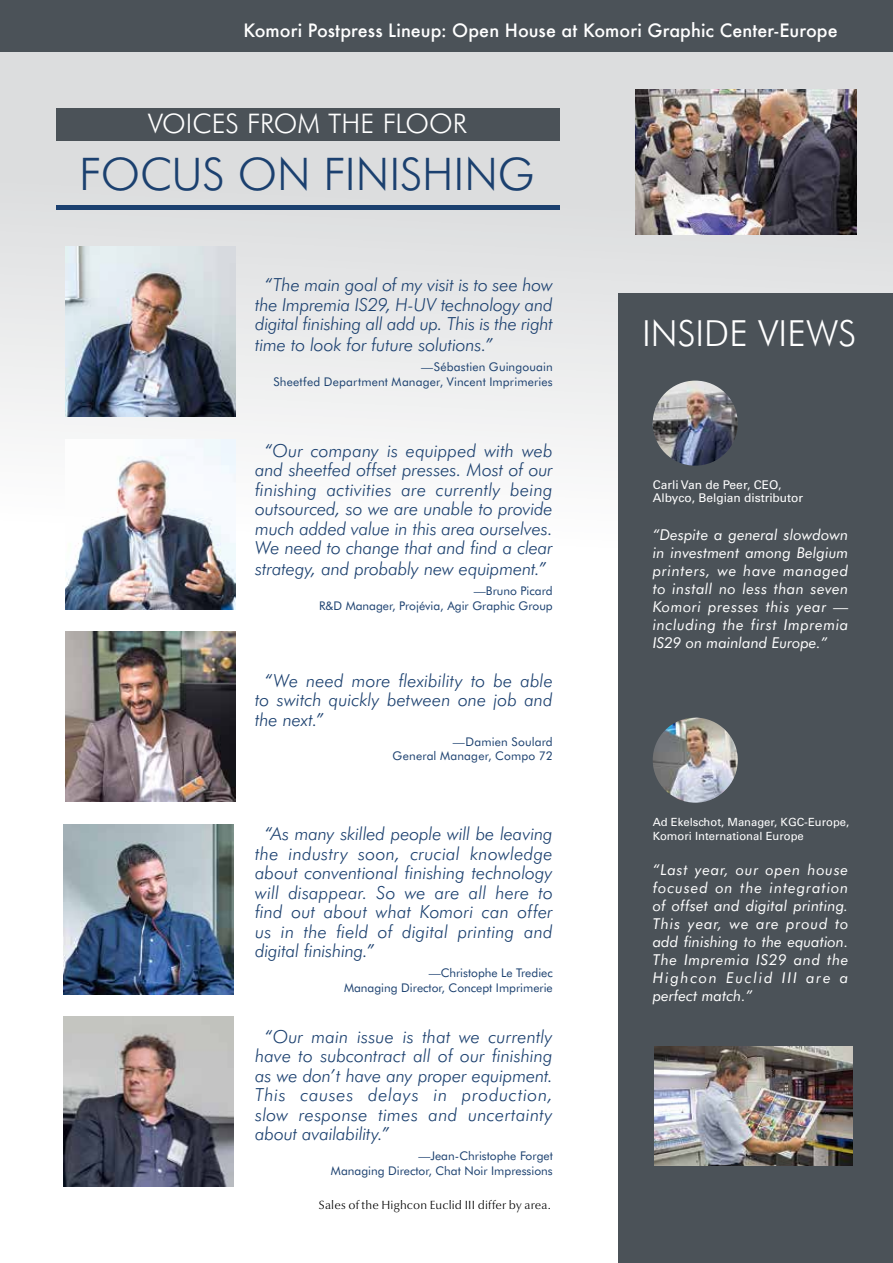
<style>
.page{position:relative;width:893px;height:1263px;background:#fff}
.page>*{position:absolute;margin:0;border:0;box-sizing:border-box;transform-origin:0 0}
.t1{font:300 45px "Futura BT";color:#1b406f}
.t2{font:300 36px "Futura BT";color:#fff}
.t3{font:300 27px "Futura BT";letter-spacing:-.005em;color:#fff}
.t4{font:italic 300 18px/19.5px "Futura BT";letter-spacing:-.005em;color:#1b406f;text-align:justify}
.t5{font:500 18px "Futura";letter-spacing:.005em;color:#fff}
.t6{font:italic 15px/18px "Futura BT";letter-spacing:.035em;color:#fff;text-align:justify}
.t7{font:12px/14.9px "Futura BT";color:#1b406f;text-align:right}
.t8{font:12px/13.5px "Univers";letter-spacing:-.005em;color:#fff}
.t9{font:300 12px "Optima Nova LT";letter-spacing:.015em;color:#000}
.t10{font:11.25px/13.5px "Univers";color:#fff}
</style>
<div class="page">
<div style="left:0;top:0;width:893px;height:774px;background:linear-gradient(to bottom,#d3d4d5,#fff)"></div>
<div style="left:56px;top:108px;width:503px;height:32px;background:#4b5258"></div>
<hr style="left:56px;top:206px;width:503px;height:4px;background:#1b406f">
<div style="left:618px;top:293px;width:275px;height:970px;background:#4b5258"></div>
<img style="left:653px;top:381px;width:85px;height:85px;border-radius:43px">
<img style="left:653px;top:718px;width:85px;height:85px;border-radius:43px">
<div style="left:0;top:0;width:893px;height:51px;background:#4b5258"></div>
<img style="left:655px;top:1046px;width:197px;height:119px">
<img style="left:635px;top:89px;width:221px;height:146px">
<img style="left:65px;top:247px;width:170px;height:170px">
<img style="left:65px;top:439px;width:170px;height:170px">
<img style="left:65px;top:632px;width:170px;height:170px">
<img style="left:64px;top:824px;width:170px;height:170px">
<img style="left:64px;top:1017px;width:170px;height:170px">
<p class="t5" style="left:243px;top:18px;width:596px">Komori Postpress Lineup: Open House at Komori Graphic Center-Europe</p>
<h3 class="t3" style="left:148px;top:107px;width:321px">VOICES FROM THE FLOOR</h3>
<h1 class="t1" style="left:79px;top:147px;width:457px">FOCUS ON FINISHING</h1>
<p class="t4" style="left:255px;top:275px;width:299px;line-height:20px;text-indent:9px">“The main goal of my visit is to see how the Impremia IS29, H-UV technology and digital finishing all add up. This is the right time to look for future solutions.”</p>
<p class="t7" style="left:273px;top:359px;width:281px">—Sébastien Guingouain<br>Sheetfed Department Manager, Vincent Imprimeries</p>
<p class="t4" style="left:255px;top:440px;width:299px;text-align:center">“Our company is equipped with web and sheetfed offset presses. Most of our finishing activities are currently being outsourced, so we are unable to provide much added value in this area ourselves.<br>We need to change that and find a clear strategy, and probably new equipment.”</p>
<p class="t7" style="left:319px;top:583px;width:235px">—Bruno Picard<br>R&amp;D Manager, Projévia, Agir Graphic Group</p>
<p class="t4" style="left:255px;top:670px;width:299px;text-indent:9px">“We need more flexibility to be able to switch quickly between one job and the next.”</p>
<p class="t7" style="left:393px;top:734px;width:162px">—Damien Soulard<br>General Manager, Compo 72</p>
<p class="t4" style="left:255px;top:824px;width:299px;text-indent:9px">“As many skilled people will be leaving the industry soon, crucial knowledge about conventional finishing technology will disappear. So we are all here to find out about what Komori can offer us in the field of digital printing and digital finishing.”</p>
<p class="t7" style="left:344px;top:965px;width:210px">—Christophe Le Trediec<br>Managing Director, Concept Imprimerie</p>
<p class="t4" style="left:255px;top:1026px;width:299px;text-indent:9px">“Our main issue is that we currently have to subcontract all of our finishing as we don’t have any proper equipment.<br>This causes delays in production, slow response times and uncertainty about availability.”</p>
<p class="t7" style="left:331px;top:1148px;width:223px">—Jean-Christophe Forget<br>Managing Director, Chat Noir Impressions</p>
<p class="t9" style="left:319px;top:1198px;width:233px">Sales of the Highcon Euclid III differ by area.</p>
<h2 class="t2" style="left:642px;top:311px;width:216px">INSIDE VIEWS</h2>
<p class="t8" style="left:653px;top:478px;width:152px">Carli Van de Peer, CEO,<br>Albyco, Belgian distributor</p>
<p class="t6" style="left:653px;top:526px;width:197px">“Despite a general slowdown in investment among Belgium printers, we have managed to install no less than seven Komori presses this year — including the first Impremia IS29 on mainland Europe.”</p>
<p class="t10" style="left:653px;top:815px;width:198px">Ad Ekelschot, Manager, KGC-Europe,<br>Komori International Europe</p>
<p class="t6" style="left:653px;top:860px;width:197px">“Last year, our open house focused on the integration of offset and digital printing.<br>This year, we are proud to add finishing to the equation.<br>The Impremia IS29 and the Highcon Euclid III are a perfect match.”</p>
</div>
